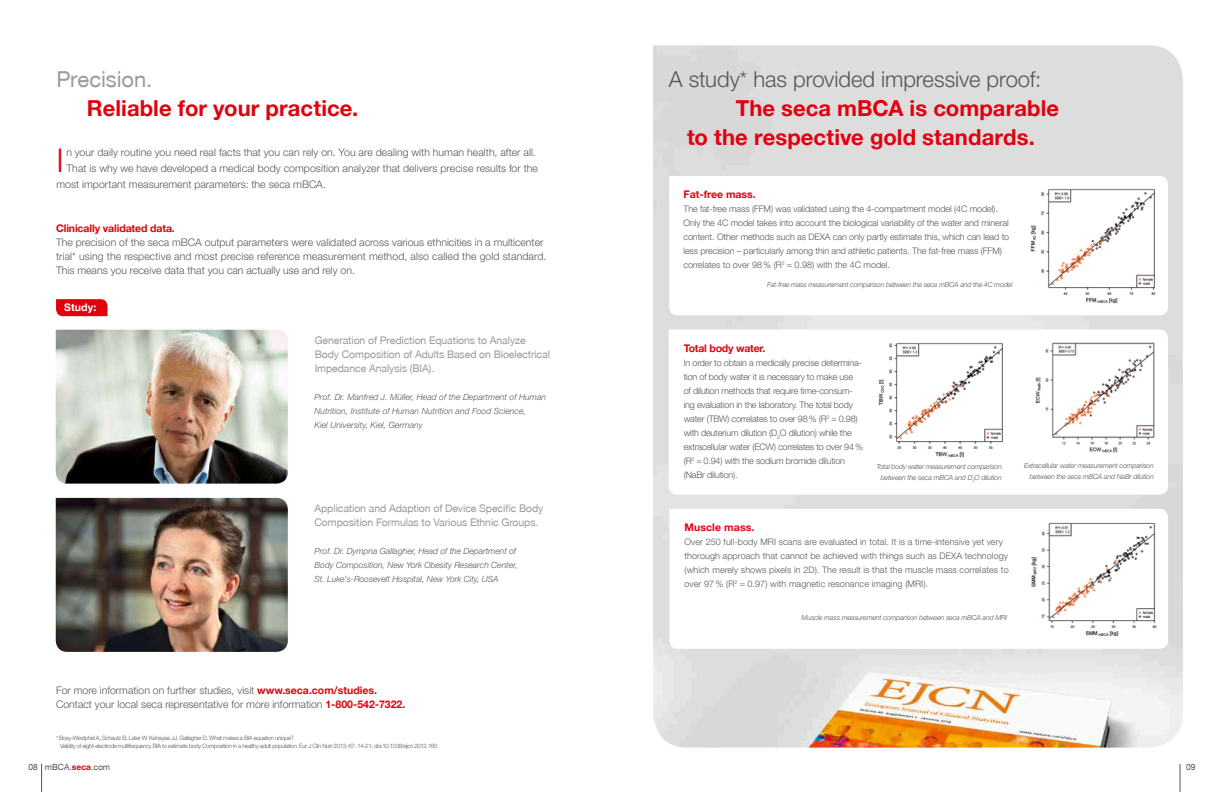
<style>
.page{position:relative;width:1224px;height:792px;background:#fff}
.page>*{position:absolute;margin:0;border:0;box-sizing:border-box;transform-origin:0 0}
.t1{font:300 32.9px "secaglobal";color:#e2000f}
.t2{font:700 22px/29px "secaglobal";letter-spacing:.005em;color:#e2000f}
.t3{font:300 22px "secaglobal";letter-spacing:-.005em;color:#565655}
.t4{font:22px "secaglobal";letter-spacing:-.005em;color:#9c9c9c}
.t5{font:300 10.5px/14px "secaglobal";color:#565655}
.t6{font:10.5px/14px "secaglobal";letter-spacing:-.01em;color:#9c9c9c}
.t7{font:700 10.5px "secaglobal";letter-spacing:-.01em;color:#e2000f}
.t8{font:700 10.5px "secaglobal";letter-spacing:.01em;color:#e2000f}
.t9{font:700 10.5px "secaglobal";letter-spacing:.015em;color:#fff}
.t10{font:300 9px/14px "secaglobal";letter-spacing:-.01em;color:#565655}
.t11{font:300 9px/14px "secaglobal";letter-spacing:.01em;color:#565655}
.t12{font:italic 300 8.5px/14px "secaglobal";color:#565655}
.t13{font:8.5px "secaglobal";color:#565655}
.t14{font:italic 300 7px/11px "secaglobal";letter-spacing:-.02em;color:#565655;text-align:right}
.t15{font:300 6px/8px "secaglobal";letter-spacing:-.05em;color:#565655}
.s1{font-style:normal}
.s2{font-weight:700;color:#e2000f}
</style>
<div class="page">
<svg style="left:1180px;top:764px;width:1px;height:28px"></svg>
<svg style="left:41px;top:764px;width:1px;height:28px"></svg>
<svg style="left:56px;top:299px;width:52px;height:17px"></svg>
<img style="left:56px;top:330px;width:232px;height:154px">
<img style="left:56px;top:498px;width:232px;height:154px">
<img style="left:653px;top:45px;width:530px;height:703px">
<svg style="left:669px;top:176px;width:499px;height:139px"></svg>
<svg style="left:669px;top:330px;width:499px;height:165px"></svg>
<svg style="left:669px;top:509px;width:499px;height:140px"></svg>
<img style="left:1029px;top:182px;width:134px;height:125px">
<img style="left:1033px;top:336px;width:128px;height:120px">
<img style="left:1031px;top:515px;width:132px;height:126px">
<img style="left:876px;top:336px;width:134px;height:126px">
<h2 class="t4" style="left:56px;top:66px;width:97px">Precision.</h2>
<h2 class="t2" style="left:87px;top:93px;width:273px">Reliable for your practice.</h2>
<h1 class="t1" style="left:56px;top:141px;width:9px">I</h1>
<p class="t5" style="left:66px;top:145px;width:471px">n your daily routine you need real facts that you can rely on. You are dealing with human health, after all.</p>
<p class="t5" style="left:66px;top:161px;width:473px">That is why we have developed a medical body composition analyzer that delivers precise results for the</p>
<p class="t5" style="left:56px;top:177px;width:271px">most important measurement parameters: the seca mBCA.</p>
<p class="t7" style="left:56px;top:222px;width:120px">Clinically validated data.</p>
<p class="t5" style="left:56px;top:235px;width:492px">The precision of the seca mBCA output parameters were validated across various ethnicities in a multicenter trial* using the respective and most precise reference measurement method, also called the gold standard.<br>This means you receive data that you can actually use and rely on.</p>
<p class="t9" style="left:64px;top:302px;width:34px">Study:</p>
<p class="t6" style="left:315px;top:333px;width:237px">Generation of Prediction Equations to Analyze<br>Body Composition of Adults Based on Bioelectrical<br>Impedance Analysis (BIA).</p>
<p class="t12" style="left:315px;top:390px;width:233px">Prof. Dr. Manfred J. Müller, Head of the Department of Human<br>Nutrition, Institute of Human Nutrition and Food Science,<br>Kiel University, Kiel, Germany</p>
<p class="t6" style="left:315px;top:501px;width:230px">Application and Adaption of Device Specific Body<br>Composition Formulas to Various Ethnic Groups.</p>
<p class="t12" style="left:315px;top:544px;width:204px">Prof. Dr. Dympna Gallagher, Head of the Department of<br>Body Composition, New York Obesity Research Center,<br>St. Luke<span class="s1">ʼ</span>s-Roosevelt Hospital, New York City, USA</p>
<p class="t5" style="left:56px;top:683px;width:351px">For more information on further studies, visit <span class="s2">www.seca.com/studies.<br></span>Contact your local seca representative for more information <span class="s2">1-800-542-7322.</span></p>
<p class="t15" style="left:60px;top:734px;width:379px;text-indent:-4px">* Bosy-Westphal A, Schautz B, Later W. Kehayias JJ, Gallagher D. What makes a BIA equation unique?<br>Validity of eight-electrode multifrequency BIA to estimate body Composition in a healthy adult population. Eur J Clin Nutr 2013; 67: 14-21; doi:10.1038/ejcn.2012.160</p>
<h2 class="t3" style="left:669px;top:66px;width:374px">A study* has provided impressive proof:</h2>
<h2 class="t2" style="left:687px;top:93px;width:374px;text-indent:49px">The seca mBCA is comparable to the respective gold standards.</h2>
<p class="t7" style="left:683px;top:188px;width:74px">Fat-free mass.</p>
<p class="t10" style="left:683px;top:202px;width:327px">The fat-free mass (FFM) was validated using the 4-compartment model (4C model).<br>Only the 4C model takes into account the biological variability of the water and mineral content. Other methods such as DEXA can only partly estimate this, which can lead to less precision – particularly among thin and athletic patients. The fat-free mass (FFM) correlates to over 98% (R<sup>2</sup> = 0.98) with the 4C model.</p>
<p class="t14" style="left:767px;top:279px;width:247px">Fat-free mass measurement comparison between the seca mBCA and the 4C model</p>
<p class="t7" style="left:684px;top:342px;width:83px">Total body water.</p>
<p class="t10" style="left:684px;top:356px;width:181px">In order to obtain a medically precise determina&shy;tion of body water it is necessary to make use<br>of dilution methods that require time-consum&shy;ing evaluation in the laboratory. The total body water (TBW) correlates to over 98% (R<sup>2</sup> = 0.98) with deuterium dilution (D<sub>2</sub>O dilution) while the extracellular water (ECW) correlates to over 94% (R<sup>2</sup> = 0.94) with the sodium bromide dilution (NaBr dilution).</p>
<p class="t14" style="left:876px;top:461px;width:127px">Total body water measurement comparison between the seca mBCA and D<sub>2</sub>O dilution</p>
<p class="t14" style="left:1024px;top:460px;width:131px">Extracellular water measurement comparison between the seca mBCA and NaBr dilution</p>
<p class="t8" style="left:684px;top:522px;width:71px">Muscle mass.</p>
<p class="t11" style="left:684px;top:535px;width:326px">Over 250 full-body MRI scans are evaluated in total. It is a time-intensive yet very thorough approach that cannot be achieved with things such as DEXA technology (which merely shows pixels in 2D). The result is that the muscle mass correlates to over 97% (R<sup>2</sup> = 0.97) with magnetic resonance imaging (MRI).</p>
<p class="t14" style="left:802px;top:612px;width:207px">Muscle mass measurement comparison between seca mBCA and MRI</p>
<p class="t13" style="left:28px;top:762px;width:83px">08 mBCA.<span class="s2">seca</span>.com</p>
<p class="t13" style="left:1186px;top:762px;width:11px">09</p>
</div>
